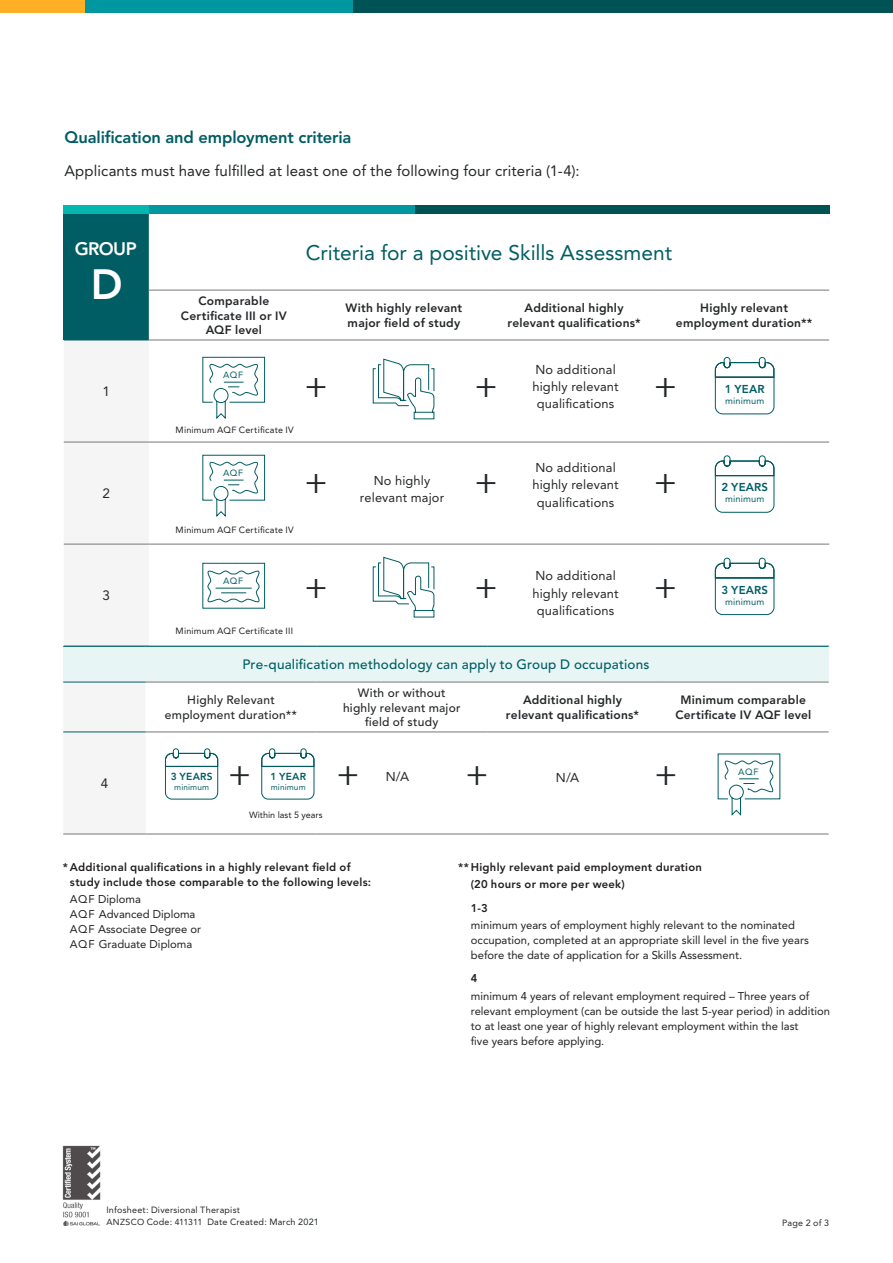
<style>
.page{position:relative;width:893px;height:1263px;background:#fff}
.page>*{position:absolute;margin:0;border:0;box-sizing:border-box;transform-origin:0 0}
.t1{font:800 42px "Avenir LT Std";color:#fff}
.t2{font:39px "Minion Pro";color:#242729}
.t3{font:38.55px "Minion Pro";color:#242729}
.t4{font:21px "Avenir LT Std";color:#005d63}
.t5{font:800 18px "Avenir LT Std";letter-spacing:-.035em;color:#fff}
.t6{font:800 16.5px "Avenir LT Std";letter-spacing:-.01em;color:#005d63}
.t7{font:15px "Avenir LT Std";letter-spacing:.005em;color:#242729}
.t8{font:500 13.5px "Avenir LT Std";letter-spacing:.015em;color:#005d63}
.t9{font:13.5px "Avenir LT Std";color:#242729}
.t10{font:12.9px/17.1px "Avenir LT Std";letter-spacing:.015em;color:#242729;text-align:center}
.t11{font:800 12px/14.4px "Avenir LT Std";letter-spacing:.02em;color:#242729;text-align:center}
.t12{font:500 12px/14.4px "Avenir LT Std";letter-spacing:.02em;color:#242729;text-align:center}
.t13{font:800 11.4px "Avenir LT Std";letter-spacing:.015em;color:#005d63}
.t14{font:11.25px/15px "Avenir LT Std";color:#231f20}
.t15{font:800 11.25px/15px "Avenir LT Std";letter-spacing:.02em;color:#231f20}
.t16{font:800 10.2px "Avenir LT Std";letter-spacing:.02em;color:#005d63}
.t17{font:9.3px "Avenir LT Std";letter-spacing:.015em;color:#005d63}
.t18{font:9px/12px "Avenir LT Std";letter-spacing:.025em;color:#242729}
.t19{font:9px "Avenir LT Std";letter-spacing:.025em;color:#231f20}
.t20{font:9px "Avenir LT Std";color:#231f20}
.t21{font:9px "Avenir LT Std";letter-spacing:.075em;color:#005d63}
.t22{font:8.25px "Avenir LT Std";letter-spacing:.015em;color:#005d63}
.s1{font-size:11.1px}
.s2{font-size:8.7px}
.s3{color:#222628}
</style>
<div class="page">
<div style="left:79px;top:0;width:372px;height:13px;background:#0097a0"></div>
<div style="left:354px;top:0;width:539px;height:13px;background:#005355"></div>
<div style="left:0;top:0;width:84px;height:13px;background:#ffaf25"></div>
<img style="left:63px;top:1146px;width:37px;height:80px">
<div style="left:64px;top:213px;width:85px;height:127px;background:#005d63"></div>
<svg style="left:149px;top:289px;width:680px;height:51px"></svg>
<div style="left:64px;top:441px;width:85px;height:205px;background:#f5f5f5"></div>
<hr style="left:149px;top:290px;width:170px;height:1px;background:#787779">
<hr style="left:319px;top:290px;width:170px;height:1px;background:#787779">
<hr style="left:489px;top:290px;width:170px;height:1px;background:#787779">
<hr style="left:659px;top:290px;width:170px;height:1px;background:#787779">
<hr style="left:149px;top:340px;width:170px;height:1px;background:#787779">
<hr style="left:319px;top:340px;width:170px;height:1px;background:#787779">
<hr style="left:489px;top:340px;width:170px;height:1px;background:#787779">
<hr style="left:659px;top:340px;width:170px;height:1px;background:#787779">
<hr style="left:64px;top:442px;width:85px;height:1px;background:#787779">
<hr style="left:149px;top:442px;width:170px;height:1px;background:#787779">
<hr style="left:319px;top:442px;width:170px;height:1px;background:#787779">
<hr style="left:489px;top:442px;width:170px;height:1px;background:#787779">
<hr style="left:659px;top:442px;width:170px;height:1px;background:#787779">
<hr style="left:64px;top:544px;width:85px;height:1px;background:#787779">
<hr style="left:149px;top:544px;width:170px;height:1px;background:#787779">
<hr style="left:319px;top:544px;width:170px;height:1px;background:#787779">
<hr style="left:489px;top:544px;width:170px;height:1px;background:#787779">
<hr style="left:659px;top:544px;width:170px;height:1px;background:#787779">
<hr style="left:64px;top:340px;width:85px;height:1px;background:#005d63">
<svg style="left:715px;top:557px;width:60px;height:58px"></svg>
<svg style="left:715px;top:357px;width:60px;height:58px"></svg>
<svg style="left:715px;top:455px;width:60px;height:58px"></svg>
<svg style="left:372px;top:358px;width:63px;height:62px"></svg>
<svg style="left:372px;top:556px;width:63px;height:62px"></svg>
<svg style="left:202px;top:356px;width:64px;height:63px"></svg>
<svg style="left:202px;top:454px;width:64px;height:63px"></svg>
<svg style="left:202px;top:562px;width:64px;height:47px"></svg>
<div style="left:63px;top:646px;width:766px;height:36px;background:#e7f5f4"></div>
<hr style="left:63px;top:834px;width:83px;height:1px;background:#787779">
<hr style="left:146px;top:834px;width:170px;height:1px;background:#787779">
<hr style="left:316px;top:834px;width:171px;height:1px;background:#787779">
<hr style="left:487px;top:834px;width:171px;height:1px;background:#787779">
<hr style="left:658px;top:834px;width:171px;height:1px;background:#787779">
<hr style="left:63px;top:646px;width:83px;height:1px;background:#005d63">
<hr style="left:146px;top:646px;width:170px;height:1px;background:#005d63">
<hr style="left:316px;top:646px;width:171px;height:1px;background:#005d63">
<hr style="left:487px;top:646px;width:171px;height:1px;background:#005d63">
<hr style="left:658px;top:646px;width:171px;height:1px;background:#005d63">
<svg style="left:63px;top:682px;width:766px;height:152px"></svg>
<div style="left:145px;top:206px;width:380px;height:8px;background:#0097a0"></div>
<div style="left:415px;top:206px;width:414px;height:8px;background:#005355"></div>
<div style="left:64px;top:206px;width:85px;height:8px;background:#03b6b0"></div>
<p class="t6" style="left:65px;top:128px;width:288px">Qualification and employment criteria</p>
<p class="t7" style="left:65px;top:162px;width:517px">Applicants must have fulfilled at least one of the following four criteria (1-4):</p>
<p class="t5" style="left:75px;top:239px;width:63px">GROUP</p>
<p class="t4" style="left:306px;top:240px;width:368px">Criteria for a positive Skills Assessment</p>
<p class="t1" style="left:91px;top:260px;width:33px">D</p>
<p class="t11" style="left:181px;top:294px;width:107px">Comparable<br>Certificate III or IV<br>AQF level</p>
<p class="t11" style="left:346px;top:301px;width:118px;text-align:left">With highly relevant major field of study</p>
<p class="t11" style="left:507px;top:301px;width:135px">Additional highly relevant qualifications*</p>
<p class="t11" style="left:676px;top:301px;width:138px">Highly relevant employment duration**</p>
<p class="t9" style="left:103px;top:384px;width:9px">1</p>
<p class="t21" style="left:223px;top:370px;width:22px">AQF</p>
<p class="t10" style="left:533px;top:361px;width:88px">No additional highly relevant qualifications</p>
<p class="t2" style="left:305px;top:359px;width:24px">+</p>
<p class="t2" style="left:654px;top:359px;width:24px">+</p>
<p class="t2" style="left:475px;top:359px;width:24px">+</p>
<p class="t13" style="left:725px;top:382px;width:42px">1 YEAR</p>
<p class="t17" style="left:725px;top:395px;width:41px">minimum</p>
<p class="t19" style="left:176px;top:424px;width:120px">Minimum AQF Certificate IV</p>
<p class="t9" style="left:103px;top:486px;width:9px">2</p>
<p class="t21" style="left:223px;top:468px;width:22px">AQF</p>
<p class="t10" style="left:533px;top:459px;width:88px">No additional highly relevant qualifications</p>
<p class="t2" style="left:475px;top:454px;width:24px">+</p>
<p class="t2" style="left:305px;top:454px;width:24px">+</p>
<p class="t2" style="left:654px;top:454px;width:24px">+</p>
<p class="t10" style="left:360px;top:472px;width:86px">No highly relevant major</p>
<p class="t13" style="left:721px;top:481px;width:48px">2 YEARS</p>
<p class="t17" style="left:725px;top:494px;width:41px">minimum</p>
<p class="t19" style="left:176px;top:524px;width:120px">Minimum AQF Certificate IV</p>
<p class="t9" style="left:103px;top:588px;width:9px">3</p>
<p class="t21" style="left:223px;top:576px;width:22px">AQF</p>
<p class="t10" style="left:533px;top:567px;width:88px">No additional highly relevant qualifications</p>
<p class="t2" style="left:475px;top:559px;width:24px">+</p>
<p class="t2" style="left:305px;top:559px;width:24px">+</p>
<p class="t2" style="left:654px;top:559px;width:24px">+</p>
<p class="t13" style="left:721px;top:583px;width:48px">3 YEARS</p>
<p class="t17" style="left:725px;top:596px;width:41px">minimum</p>
<p class="t19" style="left:176px;top:625px;width:119px">Minimum AQF Certificate III</p>
<p class="t8" style="left:242px;top:657px;width:408px">Pre-qualification methodology can apply to Group D occupations</p>
<p class="t12" style="left:165px;top:693px;width:134px">Highly Relevant employment duration**</p>
<p class="t12" style="left:343px;top:686px;width:119px">With or without highly relevant major field of study</p>
<p class="t11" style="left:506px;top:693px;width:135px">Additional highly relevant qualifications*</p>
<p class="t11" style="left:675px;top:693px;width:137px">Minimum comparable<br>Certificate IV AQF level</p>
<p class="t9" style="left:101px;top:775px;width:9px">4</p>
<p class="t16" style="left:171px;top:771px;width:43px">3 YEARS</p>
<p class="t22" style="left:174px;top:783px;width:36px">minimum</p>
<p class="t3" style="left:229px;top:747px;width:24px">+</p>
<p class="t16" style="left:270px;top:771px;width:37px">1 YEAR</p>
<p class="t22" style="left:271px;top:783px;width:36px">minimum</p>
<p class="t3" style="left:337px;top:747px;width:24px">+</p>
<p class="t10" style="left:386px;top:768px;width:25px">N/A</p>
<p class="t3" style="left:466px;top:747px;width:24px">+</p>
<p class="t10" style="left:556px;top:769px;width:25px">N/A</p>
<p class="t3" style="left:655px;top:747px;width:24px">+</p>
<p class="t21" style="left:738px;top:767px;width:22px">AQF</p>
<p class="t20" style="left:249px;top:810px;width:75px">Within last 5 years</p>
<p class="t15" style="left:70px;top:860px;width:303px;text-indent:-7px">* Additional qualifications in a highly relevant field of study include those comparable to the following levels:</p>
<p class="t14" style="left:70px;top:892px;width:133px"><span class="s1">AQF</span> Diploma<br><span class="s1">AQF</span> Advanced Diploma<br><span class="s1">AQF</span> Associate Degree or<br><span class="s1">AQF</span> Graduate Diploma</p>
<p class="t18" style="left:106px;top:1204px;width:214px">Infosheet: Diversional Therapist<br><span class="s2">ANZSCO</span> Code: <span class="s2">411311</span> <span class="s3">Date Created: March 2021</span></p>
<p class="t15" style="left:458px;top:860px;width:245px">** Highly relevant paid employment duration</p>
<p class="t15" style="left:471px;top:877px;width:155px">(20 hours or more per week)</p>
<p class="t15" style="left:471px;top:900px;width:18px">1-3</p>
<p class="t14" style="left:471px;top:917px;width:339px">minimum years of employment highly relevant to the nominated occupation, completed at an appropriate skill level in the five years before the date of application for a Skills Assessment.</p>
<p class="t15" style="left:471px;top:971px;width:8px">4</p>
<p class="t14" style="left:471px;top:988px;width:361px">minimum 4 years of relevant employment required – Three years of relevant employment (can be outside the last 5-year period) in addition to at least one year of highly relevant employment within the last<br>five years before applying.</p>
<p class="t18" style="left:782px;top:1217px;width:48px">Page 2 of 3</p>
</div>
